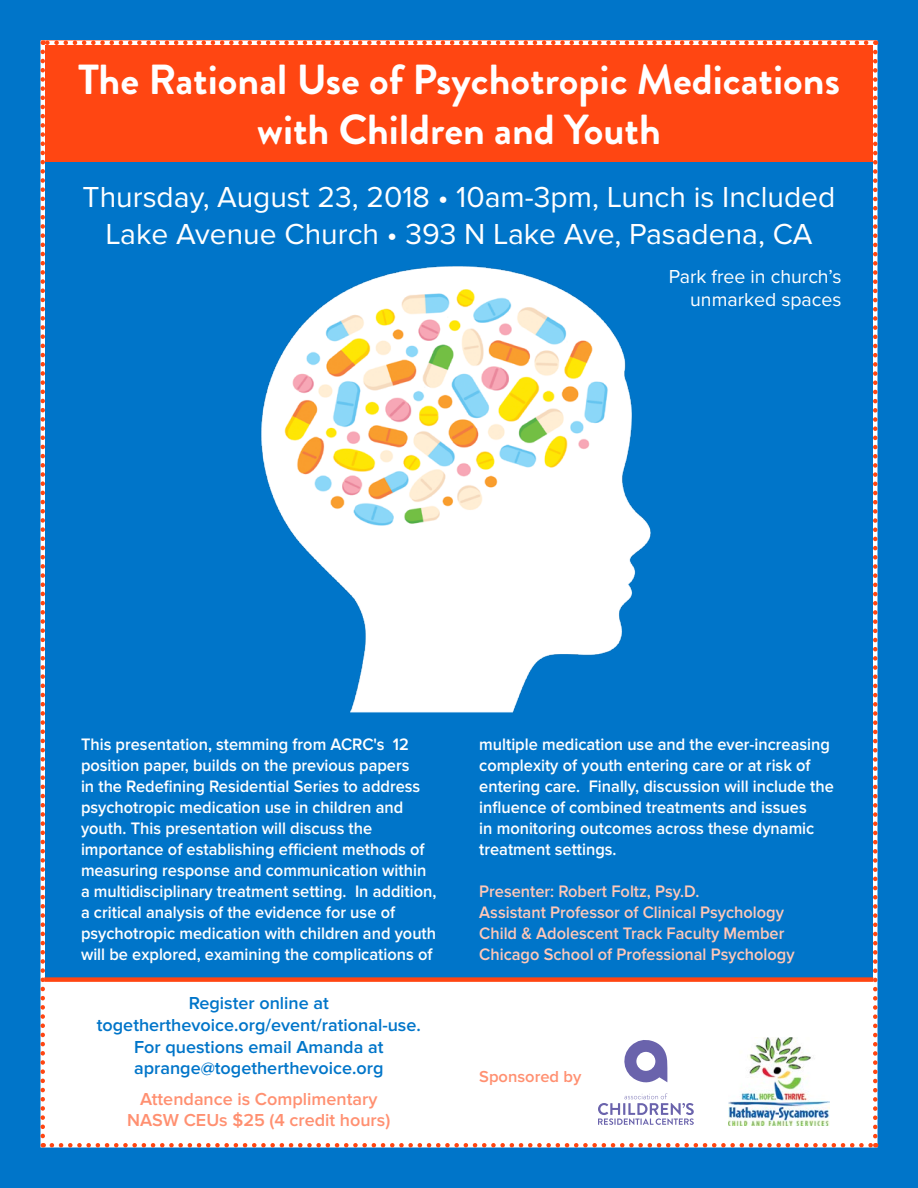
<style>
.page{position:relative;width:918px;height:1188px;background:#0075c9}
.page>*{position:absolute;margin:0;border:0;box-sizing:border-box;transform-origin:0 0}
.t1{font:700 42px/50.4px "Brandon Grotesque";color:#fff;text-align:center}
.t2{font:30px/37.5px "Proxima Nova";color:#fff;text-align:center}
.t3{font:19.5px/23.4px "Proxima Nova";color:#fff;text-align:right}
.t4{font:600 18px/21.6px "Proxima Nova";color:#0075c9;text-align:center}
.t5{font:600 18px/21.6px "Proxima Nova";color:#ff9071;text-align:center}
.t6{font:600 17.25px/21px "Proxima Nova";color:#fff;scale:.95 1}
.t7{font:600 17.25px/21px "Proxima Nova";color:#ffc8b8;scale:.95 1}
.t8{font:600 16.5px "Proxima Nova";color:#ff9071}
</style>
<div class="page">
<img style="left:260px;top:266px;width:391px;height:447px">
<div style="left:44px;top:982px;width:829px;height:162px;background:#fff"></div>
<div style="left:41px;top:40px;width:836px;height:122px;background:#ff4612"></div>
<img style="left:728px;top:1038px;width:101px;height:87px">
<svg style="left:624px;top:1040px;width:43px;height:43px"></svg>
<svg style="left:598px;top:1093px;width:96px;height:32px"></svg>
<svg style="left:40px;top:52px;width:5px;height:1096px;background:#e7b3a9"></svg>
<svg style="left:52px;top:1143px;width:824px;height:5px;background:#e7b3a9"></svg>
<svg style="left:873px;top:40px;width:5px;height:1096px;background:#e7b3a9"></svg>
<svg style="left:43px;top:40px;width:823px;height:5px"></svg>
<div style="left:44px;top:977px;width:829px;height:5px;background:#ff4612"></div>
<h1 class="t1" style="left:78px;top:55px;width:763px">The Rational Use of Psychotropic Medications with Children and Youth</h1>
<h2 class="t2" style="left:83px;top:179px;width:754px">Thursday, August 23, 2018 • 10am-3pm, Lunch is Included<br>Lake Avenue Church • 393 N Lake Ave, Pasadena, CA</h2>
<p class="t3" style="left:669px;top:265px;width:174px">Park free in church’s unmarked spaces</p>
<p class="t6" style="left:81px;top:735px;width:376px">This presentation, stemming from ACRC's 12 position paper, builds on the previous papers<br>in the Redefining Residential Series to address psychotropic medication use in children and youth. This presentation will discuss the importance of establishing efficient methods of measuring response and communication within a multidisciplinary treatment setting. In addition, a critical analysis of the evidence for use of psychotropic medication with children and youth will be explored, examining the complications of</p>
<p class="t6" style="left:479px;top:735px;width:375px">multiple medication use and the ever-increasing complexity of youth entering care or at risk of entering care. Finally, discussion will include the influence of combined treatments and issues<br>in monitoring outcomes across these dynamic treatment settings.</p>
<p class="t7" style="left:479px;top:882px;width:333px">Presenter: Robert Foltz, Psy.D.<br>Assistant Professor of Clinical Psychology Child &amp; Adolescent Track Faculty Member Chicago School of Professional Psychology</p>
<p class="t4" style="left:97px;top:993px;width:325px">Register online at togetherthevoice.org/event/rational-use.<br>For questions email Amanda at aprange@togetherthevoice.org</p>
<p class="t5" style="left:127px;top:1089px;width:265px">Attendance is Complimentary<br>NASW CEUs $25 (4 credit hours)</p>
<p class="t8" style="left:479px;top:1067px;width:104px">Sponsored by</p>
</div>
